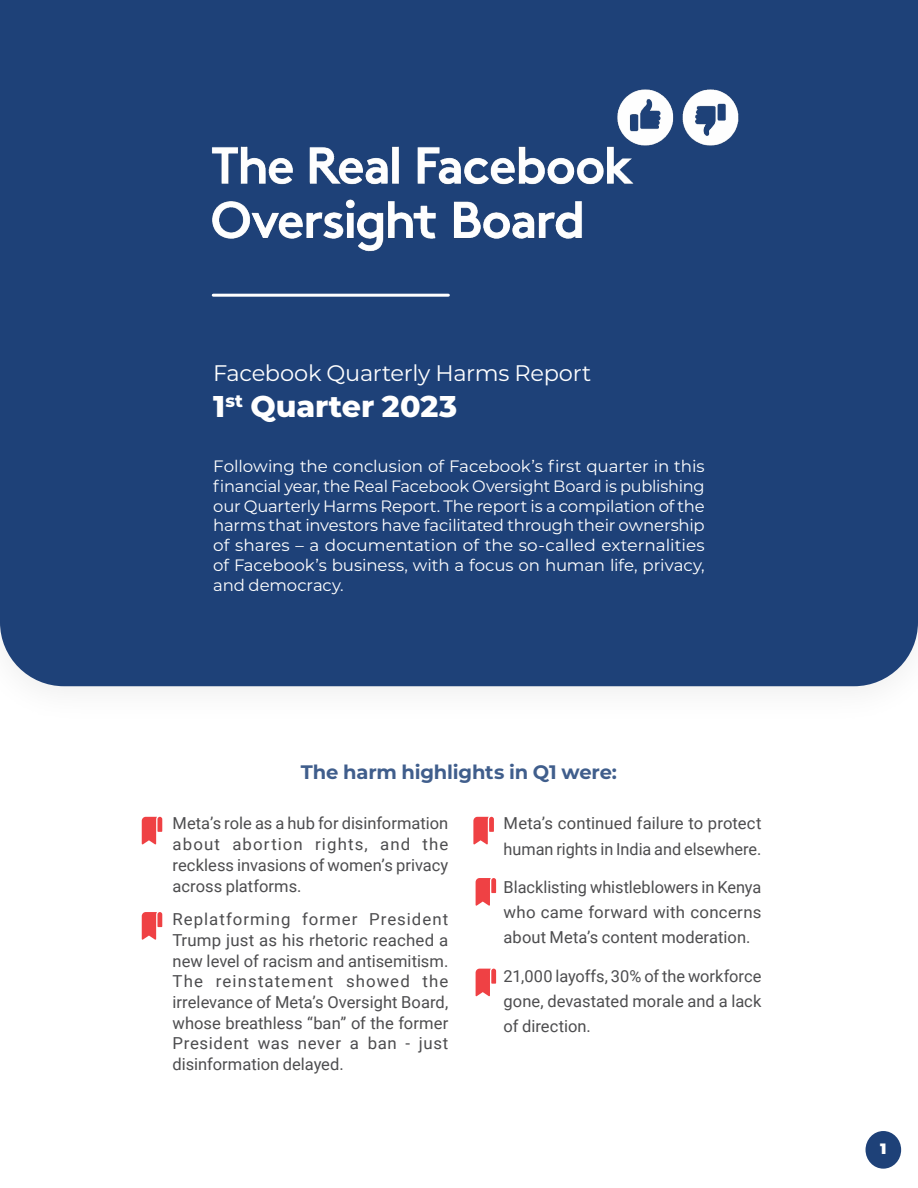
<style>
.page{position:relative;width:918px;height:1188px;background:#fff}
.page>*{position:absolute;margin:0;border:0;box-sizing:border-box;transform-origin:0 0}
.t1{font:800 30px "Montserrat";color:#fff}
.t2{font:22.5px "Montserrat";letter-spacing:-.015em;color:#fff}
.t3{font:700 19.5px "Montserrat";letter-spacing:-.01em;color:#405e8c}
.t4{font:16.5px/20.7px "Roboto";letter-spacing:.005em;color:#4d4d4f;text-align:justify}
.t5{font:16.5px/19.8px "Montserrat";letter-spacing:-.005em;color:#fff;text-align:justify}
.t6{font:900 15px "Montserrat";color:#fff}
.s1{color:#000}
</style>
<div class="page">
<div style="left:0;top:0;width:918px;height:686px;background:#1e4178"></div>
<hr style="left:213px;top:294px;width:235px;height:3px;background:#fff">
<div style="left:866px;top:1131px;width:35px;height:38px;background:#1e4178;border-radius:50%"></div>
<img style="left:157px;top:85px;width:604px;height:209px">
<svg style="left:142px;top:817px;width:20px;height:28px"></svg>
<svg style="left:142px;top:912px;width:20px;height:28px"></svg>
<svg style="left:473px;top:817px;width:21px;height:28px"></svg>
<svg style="left:476px;top:878px;width:20px;height:28px"></svg>
<svg style="left:476px;top:969px;width:20px;height:27px"></svg>
<h2 class="t2" style="left:213px;top:357px;width:380px">Facebook Quarterly Harms Report</h2>
<h1 class="t1" style="left:213px;top:384px;width:246px">1<sup>st</sup> Quarter 2023</h1>
<p class="t5" style="left:213px;top:456px;width:493px">Following the conclusion of Facebook’s first quarter in this financial year, the Real Facebook Oversight Board is publishing our Quarterly Harms Report. The report is a compilation of the harms that investors have facilitated through their ownership of shares – a documentation of the so-called externalities of Facebook’s business, with a focus on human life, privacy, and democracy.</p>
<p class="t3" style="left:301px;top:758px;width:318px">The harm highlights in Q1 were:</p>
<p class="t4" style="left:173px;top:813px;width:277px;text-indent:-17px"><span class="s1">●</span> Meta’s role as a hub for disinformation about abortion rights, and the reckless invasions of women’s privacy across platforms.</p>
<p class="t4" style="left:173px;top:908px;width:277px;text-indent:-17px"><span class="s1">●</span> Replatforming former President Trump just as his rhetoric reached a new level of racism and antisemitism.<br>The reinstatement showed the irrelevance of Meta’s Oversight Board, whose breathless “ban” of the former President was never a ban - just disinformation delayed.</p>
<p class="t4" style="left:487px;top:810px;width:276px;line-height:25.3px;text-align:right"><span class="s1">●</span> Meta’s continued failure to protect human rights in India and elsewhere.</p>
<p class="t4" style="left:504px;top:874px;width:259px;line-height:25.3px;text-indent:-17px"><span class="s1">●</span> Blacklisting whistleblowers in Kenya who came forward with concerns about Meta’s content moderation.</p>
<p class="t4" style="left:504px;top:962px;width:259px;line-height:25.3px;text-indent:-17px"><span class="s1">●</span> 21,000 layoffs, 30% of the workforce gone, devastated morale and a lack of direction.</p>
<p class="t6" style="left:880px;top:1138px;width:8px">1</p>
</div>
